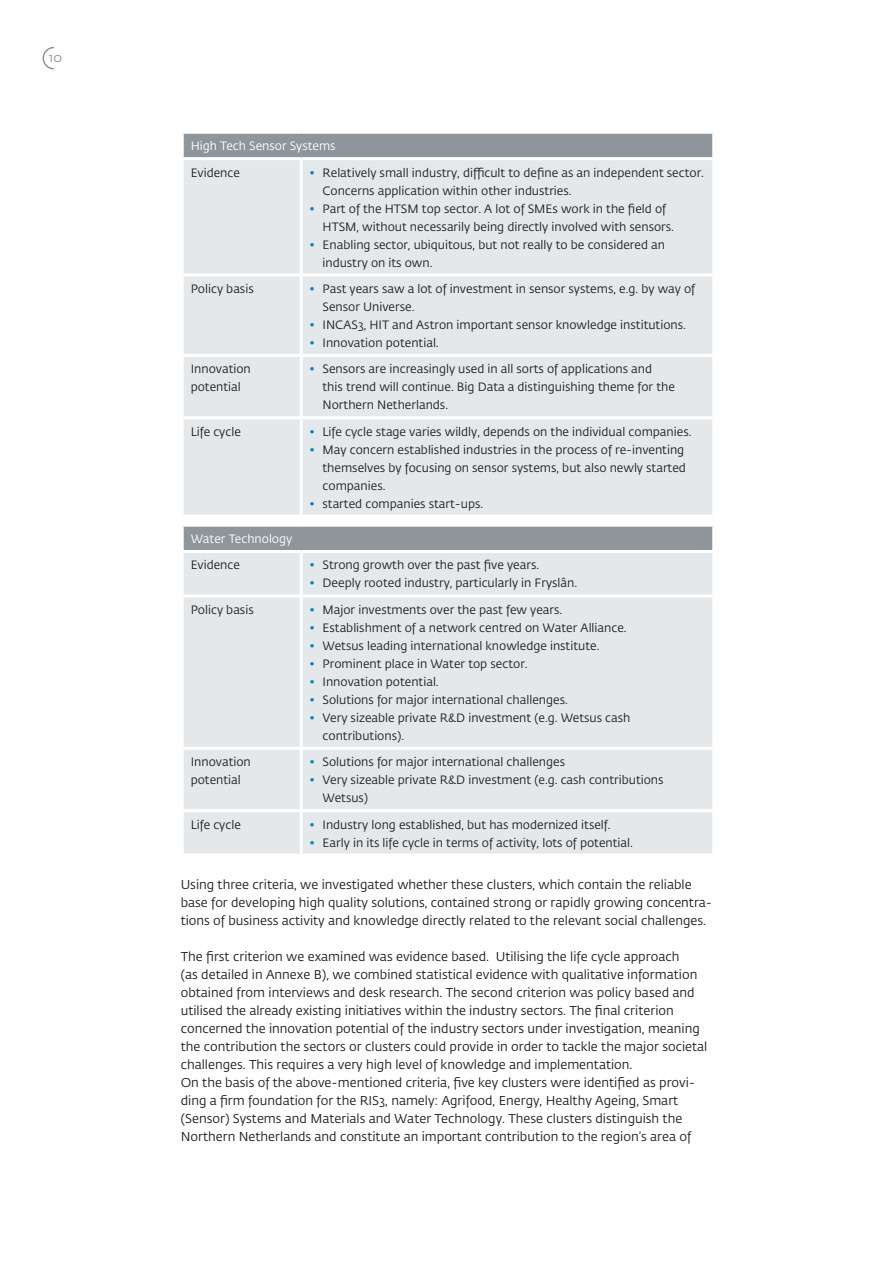
<style>
.page{position:relative;width:893px;height:1263px;background:#fff}
.page>*{position:absolute;margin:0;border:0;box-sizing:border-box;transform-origin:0 0}
.t1{font:12.75px/18px "Fedra Sans Std";color:#231f20}
.t2{font:12.75px "Fedra Sans Std";color:#8e969b}
.t3{font:12px/18px "Fedra Sans Std";color:#231f20}
.t4{font:12px "Fedra Sans Std";color:#fff}
.s1{color:#0084be}
</style>
<div class="page">
<div style="left:182px;top:132px;width:532px;height:27px;background:#8e969b"></div>
<div style="left:184px;top:160px;width:528px;height:355px;background:#e5e8ea"></div>
<hr style="left:300px;top:357px;width:3px;height:59px;background:#fff">
<hr style="left:181px;top:131px;width:120px;height:3px;background:#fff">
<hr style="left:181px;top:134px;width:3px;height:23px;background:#fff">
<hr style="left:301px;top:131px;width:414px;height:3px;background:#fff">
<hr style="left:712px;top:134px;width:3px;height:23px;background:#fff">
<hr style="left:181px;top:157px;width:120px;height:3px;background:#fff">
<hr style="left:301px;top:157px;width:414px;height:3px;background:#fff">
<hr style="left:300px;top:160px;width:3px;height:113px;background:#fff">
<hr style="left:181px;top:273px;width:120px;height:3px;background:#fff">
<hr style="left:181px;top:354px;width:120px;height:3px;background:#fff">
<hr style="left:301px;top:273px;width:414px;height:3px;background:#fff">
<hr style="left:300px;top:276px;width:3px;height:78px;background:#fff">
<hr style="left:301px;top:354px;width:414px;height:3px;background:#fff">
<hr style="left:181px;top:416px;width:120px;height:3px;background:#fff">
<hr style="left:301px;top:416px;width:414px;height:3px;background:#fff">
<hr style="left:300px;top:419px;width:3px;height:96px;background:#fff">
<div style="left:182px;top:525px;width:532px;height:26px;background:#8e969b"></div>
<div style="left:184px;top:553px;width:528px;height:300px;background:#e5e8ea"></div>
<hr style="left:181px;top:524px;width:120px;height:3px;background:#fff">
<hr style="left:181px;top:527px;width:3px;height:23px;background:#fff">
<hr style="left:301px;top:524px;width:414px;height:3px;background:#fff">
<hr style="left:712px;top:527px;width:3px;height:23px;background:#fff">
<hr style="left:181px;top:550px;width:120px;height:3px;background:#fff">
<hr style="left:301px;top:550px;width:414px;height:3px;background:#fff">
<hr style="left:300px;top:553px;width:3px;height:41px;background:#fff">
<hr style="left:181px;top:594px;width:120px;height:3px;background:#fff">
<hr style="left:181px;top:747px;width:120px;height:3px;background:#fff">
<hr style="left:301px;top:594px;width:414px;height:3px;background:#fff">
<hr style="left:300px;top:597px;width:3px;height:150px;background:#fff">
<hr style="left:301px;top:747px;width:414px;height:3px;background:#fff">
<hr style="left:300px;top:750px;width:3px;height:59px;background:#fff">
<hr style="left:181px;top:809px;width:120px;height:3px;background:#fff">
<hr style="left:301px;top:809px;width:414px;height:3px;background:#fff">
<hr style="left:300px;top:812px;width:3px;height:41px;background:#fff">
<svg style="left:43px;top:47px;width:11px;height:23px"></svg>
<p class="t2" style="left:49px;top:50px;width:15px">10</p>
<p class="t4" style="left:191px;top:139px;width:146px">High Tech Sensor Systems</p>
<p class="t3" style="left:191px;top:163px;width:51px">Evidence</p>
<p class="t3" style="left:323px;top:163px;width:383px;text-indent:-13px"><span class="s1">•</span> Relatively small industry, difficult to define as an independent sector.<br>Concerns application within other industries.</p>
<p class="t3" style="left:323px;top:199px;width:353px;text-indent:-13px"><span class="s1">•</span> Part of the HTSM top sector. A lot of SMEs work in the field of<br>HTSM, without necessarily being directly involved with sensors.</p>
<p class="t3" style="left:323px;top:235px;width:344px;text-indent:-13px"><span class="s1">•</span> Enabling sector, ubiquitous, but not really to be considered an industry on its own.</p>
<p class="t3" style="left:191px;top:280px;width:64px">Policy basis</p>
<p class="t3" style="left:323px;top:280px;width:374px;text-indent:-13px"><span class="s1">•</span> Past years saw a lot of investment in sensor systems, e.g. by way of<br>Sensor Universe.</p>
<p class="t3" style="left:310px;top:316px;width:378px"><span class="s1">•</span> INCAS3, HIT and Astron important sensor knowledge institutions.</p>
<p class="t3" style="left:310px;top:334px;width:130px"><span class="s1">•</span> Innovation potential.</p>
<p class="t3" style="left:191px;top:360px;width:62px">Innovation potential</p>
<p class="t3" style="left:323px;top:360px;width:354px;text-indent:-13px"><span class="s1">•</span> Sensors are increasingly used in all sorts of applications and this trend will continue. Big Data a distinguishing theme for the<br>Northern Netherlands.</p>
<p class="t3" style="left:191px;top:423px;width:52px">Life cycle</p>
<p class="t3" style="left:310px;top:423px;width:383px"><span class="s1">•</span> Life cycle stage varies wildly, depends on the individual companies.</p>
<p class="t3" style="left:323px;top:441px;width:365px;text-indent:-13px"><span class="s1">•</span> May concern established industries in the process of re-inventing themselves by focusing on sensor systems, but also newly started companies.</p>
<p class="t3" style="left:310px;top:495px;width:175px"><span class="s1">•</span> started companies start-ups.</p>
<p class="t4" style="left:191px;top:532px;width:103px">Water Technology</p>
<p class="t3" style="left:191px;top:556px;width:51px">Evidence</p>
<p class="t3" style="left:310px;top:556px;width:231px"><span class="s1">•</span> Strong growth over the past five years.</p>
<p class="t3" style="left:310px;top:574px;width:269px"><span class="s1">•</span> Deeply rooted industry, particularly in Fryslân.</p>
<p class="t3" style="left:191px;top:601px;width:64px">Policy basis</p>
<p class="t3" style="left:310px;top:601px;width:254px"><span class="s1">•</span> Major investments over the past few years.</p>
<p class="t3" style="left:310px;top:619px;width:318px"><span class="s1">•</span> Establishment of a network centred on Water Alliance.</p>
<p class="t3" style="left:310px;top:637px;width:291px"><span class="s1">•</span> Wetsus leading international knowledge institute.</p>
<p class="t3" style="left:310px;top:655px;width:219px"><span class="s1">•</span> Prominent place in Water top sector.</p>
<p class="t3" style="left:310px;top:673px;width:130px"><span class="s1">•</span> Innovation potential.</p>
<p class="t3" style="left:310px;top:691px;width:260px"><span class="s1">•</span> Solutions for major international challenges.</p>
<p class="t3" style="left:323px;top:709px;width:309px;text-indent:-13px"><span class="s1">•</span> Very sizeable private R&amp;D investment (e.g. Wetsus cash contributions).</p>
<p class="t3" style="left:191px;top:753px;width:62px">Innovation potential</p>
<p class="t3" style="left:310px;top:753px;width:257px"><span class="s1">•</span> Solutions for major international challenges</p>
<p class="t3" style="left:323px;top:771px;width:342px;text-indent:-13px"><span class="s1">•</span> Very sizeable private R&amp;D investment (e.g. cash contributions<br>Wetsus)</p>
<p class="t3" style="left:191px;top:815px;width:52px">Life cycle</p>
<p class="t3" style="left:310px;top:815px;width:302px"><span class="s1">•</span> Industry long established, but has modernized itself.</p>
<p class="t3" style="left:310px;top:833px;width:325px"><span class="s1">•</span> Early in its life cycle in terms of activity, lots of potential.</p>
<p class="t1" style="left:181px;top:876px;width:533px">Using three criteria, we investigated whether these clusters, which contain the reliable base for developing high quality solutions, contained strong or rapidly growing concentra&shy;tions of business activity and knowledge directly related to the relevant social challenges.</p>
<p class="t1" style="left:181px;top:948px;width:528px">The first criterion we examined was evidence based. Utilising the life cycle approach<br>(as detailed in Annexe B), we combined statistical evidence with qualitative information obtained from interviews and desk research. The second criterion was policy based and utilised the already existing initiatives within the industry sectors. The final criterion concerned the innovation potential of the industry sectors under investigation, meaning the contribution the sectors or clusters could provide in order to tackle the major societal challenges. This requires a very high level of knowledge and implementation.<br>On the basis of the above-mentioned criteria, five key clusters were identified as provi&shy;ding a firm foundation for the RIS3, namely: Agrifood, Energy, Healthy Ageing, Smart (Sensor) Systems and Materials and Water Technology. These clusters distinguish the Northern Netherlands and constitute an important contribution to the region’s area of</p>
</div>
